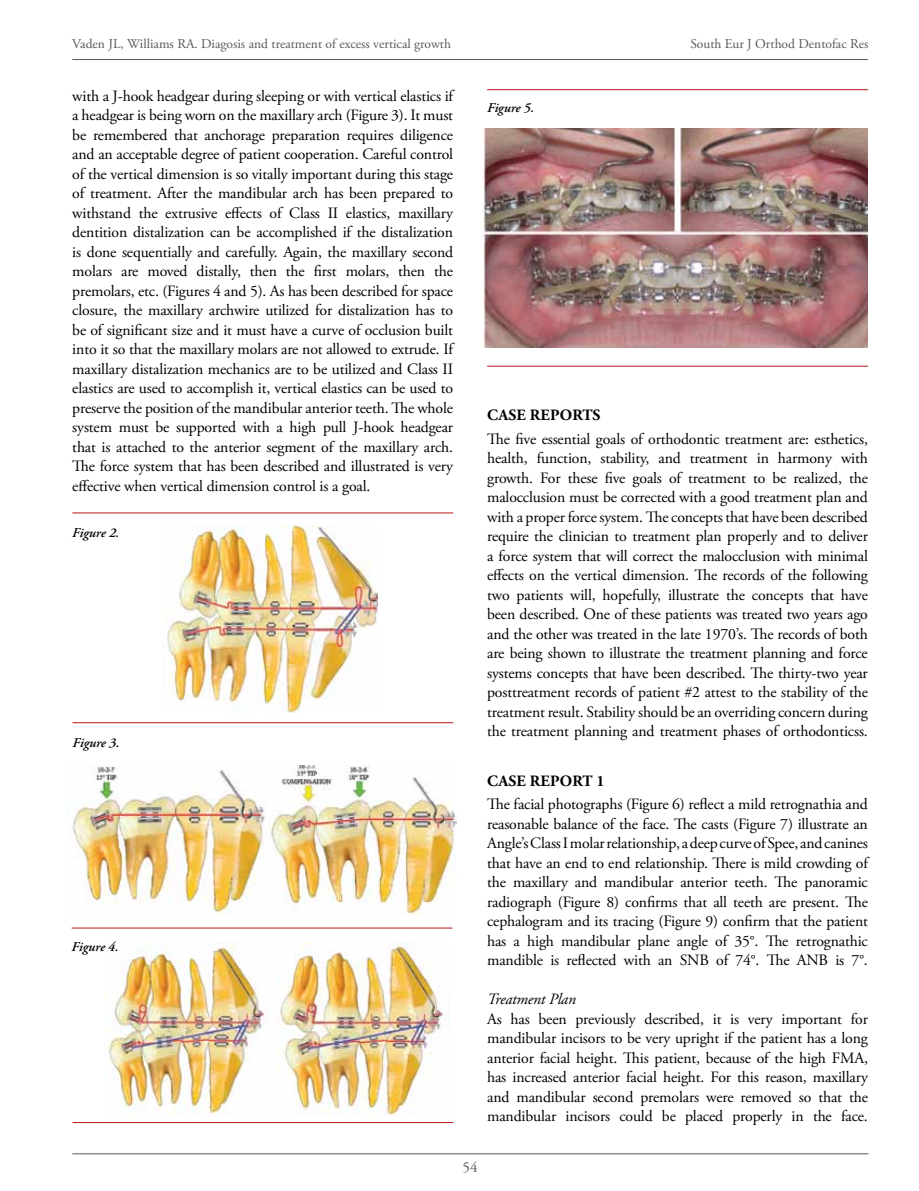
<style>
.page{position:relative;width:919px;height:1191px;background:#fff}
.page>*{position:absolute;margin:0;border:0;box-sizing:border-box;transform-origin:0 0}
.t1{font:15.75px/19.5px "Adobe Garamond Pro";letter-spacing:-.01em;color:#000;text-align:justify}
.t2{font:700 15.75px "Adobe Garamond Pro";letter-spacing:.015em;color:#000}
.t3{font:italic 15.75px "Adobe Garamond Pro";letter-spacing:-.01em;color:#000}
.t4{font:15px "Adobe Garamond Pro";color:#58595b}
.t5{font:13.5px "Adobe Garamond Pro";color:#58595b}
.t6{font:italic 600 13.5px "Adobe Garamond Pro";color:#000}
</style>
<div class="page">
<hr style="left:72px;top:1153px;width:796px;height:1px;background:#58595b">
<hr style="left:72px;top:59px;width:795px;height:1px;background:#58595b">
<img style="left:72px;top:765px;width:384px;height:149px">
<img style="left:167px;top:525px;width:211px;height:187px">
<hr style="left:72px;top:512px;width:381px;height:1px;background:#ba141a">
<img style="left:105px;top:942px;width:345px;height:174px">
<hr style="left:72px;top:927px;width:380px;height:1px;background:#ba141a">
<hr style="left:487px;top:89px;width:380px;height:1px;background:#ba141a">
<hr style="left:487px;top:366px;width:380px;height:1px;background:#ba141a">
<img style="left:483px;top:128px;width:384px;height:220px">
<hr style="left:72px;top:722px;width:381px;height:1px;background:#ba141a">
<hr style="left:72px;top:1122px;width:381px;height:1px;background:#ba141a">
<p class="t5" style="left:72px;top:36px;width:380px">Vaden JL, Williams RA. Diagosis and treatment of excess vertical growth</p>
<p class="t5" style="left:690px;top:36px;width:179px">South Eur J Orthod Dentofac Res</p>
<p class="t1" style="left:72px;top:87px;width:382px">with a J-hook headgear during sleeping or with vertical elastics if a headgear is being worn on the maxillary arch (Figure 3). It must be remembered that anchorage preparation requires diligence and an acceptable degree of patient cooperation. Careful control of the vertical dimension is so vitally important during this stage of treatment. After the mandibular arch has been prepared to withstand the extrusive effects of Class II elastics, maxillary dentition distalization can be accomplished if the distalization is done sequentially and carefully. Again, the maxillary second molars are moved distally, then the first molars, then the premolars, etc. (Figures 4 and 5). As has been described for space closure, the maxillary archwire utilized for distalization has to be of significant size and it must have a curve of occlusion built into it so that the maxillary molars are not allowed to extrude. If maxillary distalization mechanics are to be utilized and Class II elastics are used to accomplish it, vertical elastics can be used to preserve the position of the mandibular anterior teeth. The whole system must be supported with a high pull J-hook headgear that is attached to the anterior segment of the maxillary arch.<br>The force system that has been described and illustrated is very effective when vertical dimension control is a goal.</p>
<p class="t6" style="left:72px;top:525px;width:48px">Figure 2.</p>
<p class="t6" style="left:72px;top:734px;width:48px">Figure 3.</p>
<p class="t6" style="left:72px;top:939px;width:48px">Figure 4.</p>
<p class="t6" style="left:487px;top:100px;width:48px">Figure 5.</p>
<p class="t2" style="left:487px;top:405px;width:115px">CASE REPORTS</p>
<p class="t1" style="left:487px;top:429px;width:382px">The five essential goals of orthodontic treatment are: esthetics, health, function, stability, and treatment in harmony with growth. For these five goals of treatment to be realized, the malocclusion must be corrected with a good treatment plan and with a proper force system. The concepts that have been described require the clinician to treatment plan properly and to deliver a force system that will correct the malocclusion with minimal effects on the vertical dimension. The records of the following two patients will, hopefully, illustrate the concepts that have been described. One of these patients was treated two years ago and the other was treated in the late 1970’s. The records of both are being shown to illustrate the treatment planning and force systems concepts that have been described. The thirty-two year posttreatment records of patient #2 attest to the stability of the treatment result. Stability should be an overriding concern during the treatment planning and treatment phases of orthodonticss.</p>
<p class="t2" style="left:487px;top:771px;width:119px">CASE REPORT 1</p>
<p class="t1" style="left:487px;top:795px;width:382px">The facial photographs (Figure 6) reflect a mild retrognathia and reasonable balance of the face. The casts (Figure 7) illustrate an Angle’s Class I molar relationship, a deep curve of Spee, and canines that have an end to end relationship. There is mild crowding of the maxillary and mandibular anterior teeth. The panoramic radiograph (Figure 8) confirms that all teeth are present. The cephalogram and its tracing (Figure 9) confirm that the patient has a high mandibular plane angle of 35°. The retrognathic mandible is reflected with an SNB of 74°. The ANB is 7°.</p>
<p class="t3" style="left:487px;top:990px;width:90px">Treatment Plan</p>
<p class="t1" style="left:487px;top:1009px;width:382px">As has been previously described, it is very important for mandibular incisors to be very upright if the patient has a long anterior facial height. This patient, because of the high FMA, has increased anterior facial height. For this reason, maxillary and mandibular second premolars were removed so that the mandibular incisors could be placed properly in the face.</p>
<p class="t4" style="left:462px;top:1158px;width:16px">54</p>
</div>
